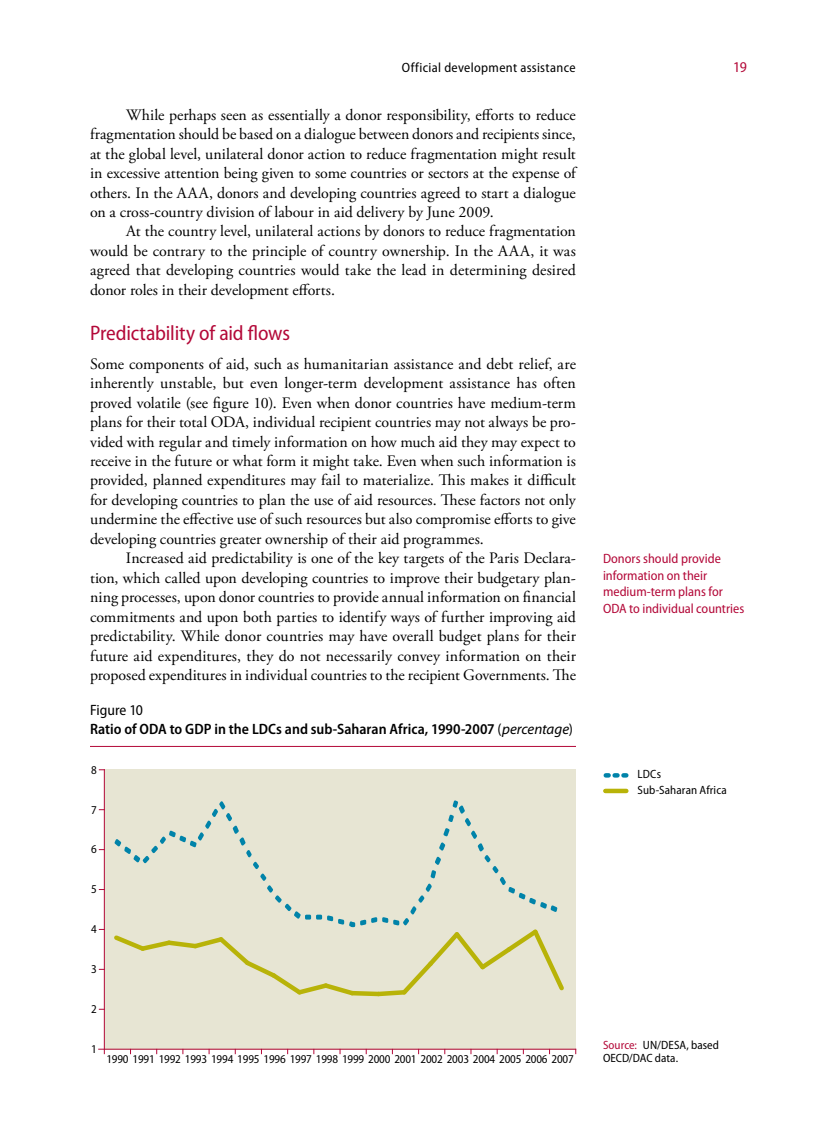
<style>
.page{position:relative;width:837px;height:1134px;background:#fff}
.page>*{position:absolute;margin:0;border:0;box-sizing:border-box;transform-origin:0 0}
.t1{font:semi-condensed 21px "Myriad Pro";letter-spacing:-.01em;color:#b30838}
.t2{font:15.9px/19.5px "Adobe Garamond Pro";color:#000;text-align:justify}
.t3{font:600 semi-condensed 15px/19.5px "Myriad Pro";color:#000}
.t4{font:semi-condensed 15px "Myriad Pro";color:#b30838}
.t5{font:semi-condensed 13.5px/16.5px "Myriad Pro";color:#b30838}
.t6{font:semi-condensed 13.5px "Myriad Pro";letter-spacing:.025em;color:#000}
.t7{font:semi-condensed 12px "Myriad Pro";letter-spacing:-.015em;color:#000}
.t8{font:semi-condensed 12px/15.6px "Myriad Pro";letter-spacing:.01em;color:#000}
.t9{font:semi-condensed 12px "Myriad Pro";letter-spacing:.005em;color:#000}
.s1{font-weight:400}
.s2{font-weight:400;font-style:italic;font-stretch:normal}
.s3{color:#b30838}
</style>
<div class="page">
<hr style="left:90px;top:746px;width:486px;height:1px;background:#b30838">
<div style="left:104px;top:769px;width:472px;height:281px;background:#e7e5d3"></div>
<svg style="left:605px;top:773px;width:21px;height:5px"></svg>
<hr style="left:605px;top:789px;width:21px;height:4px;background:#b8b308">
<hr style="left:104px;top:770px;width:1px;height:279px;background:#b30838">
<hr style="left:99px;top:1049px;width:477px;height:1px;background:#b30838">
<svg style="left:114px;top:800px;width:450px;height:197px"></svg>
<p class="t6" style="left:402px;top:60px;width:175px">Official development assistance</p>
<p class="t4" style="left:733px;top:59px;width:15px">19</p>
<p class="t2" style="left:90px;top:105px;width:487px;text-indent:36px">While perhaps seen as essentially a donor responsibility, efforts to reduce fragmentation should be based on a dialogue between donors and recipients since, at the global level, unilateral donor action to reduce fragmentation might result in excessive attention being given to some countries or sectors at the expense of others. In the AAA, donors and developing countries agreed to start a dialogue on a cross-country division of labour in aid delivery by June 2009.</p>
<p class="t2" style="left:90px;top:222px;width:487px;text-indent:36px">At the country level, unilateral actions by donors to reduce fragmentation would be contrary to the principle of country ownership. In the AAA, it was agreed that developing countries would take the lead in determining desired donor roles in their development efforts.</p>
<h1 class="t1" style="left:90px;top:322px;width:202px">Predictability of aid flows</h1>
<p class="t2" style="left:90px;top:354px;width:488px">Some components of aid, such as humanitarian assistance and debt relief, are inherently unstable, but even longer-term development assistance has often proved volatile (see figure 10). Even when donor countries have medium-term plans for their total ODA, individual recipient countries may not always be pro&shy;vided with regular and timely information on how much aid they may expect to receive in the future or what form it might take. Even when such information is provided, planned expenditures may fail to materialize. This makes it difficult for developing countries to plan the use of aid resources. These factors not only undermine the effective use of such resources but also compromise efforts to give developing countries greater ownership of their aid programmes.</p>
<p class="t2" style="left:90px;top:549px;width:488px;text-indent:36px">Increased aid predictability is one of the key targets of the Paris Declara&shy;tion, which called upon developing countries to improve their budgetary plan&shy;ning processes, upon donor countries to provide annual information on financial commitments and upon both parties to identify ways of further improving aid predictability. While donor countries may have overall budget plans for their future aid expenditures, they do not necessarily convey information on their proposed expenditures in individual countries to the recipient Governments. The</p>
<p class="t5" style="left:603px;top:551px;width:143px">Donors should provide information on their medium-term plans for<br>ODA to individual countries</p>
<p class="t3" style="left:90px;top:700px;width:484px"><span class="s1">Figure 10<br></span>Ratio of ODA to GDP in the LDCs and sub-Saharan Africa, 1990-2007 <span class="s1">(</span><span class="s2">percentage</span><span class="s1">)</span></p>
<p class="t7" style="left:91px;top:763px;width:7px">8</p>
<p class="t8" style="left:638px;top:766px;width:91px">LDCs<br>Sub-Saharan Africa</p>
<p class="t7" style="left:91px;top:803px;width:7px">7</p>
<p class="t7" style="left:91px;top:843px;width:7px">6</p>
<p class="t7" style="left:91px;top:883px;width:7px">5</p>
<p class="t7" style="left:91px;top:923px;width:7px">4</p>
<p class="t7" style="left:91px;top:962px;width:7px">3</p>
<p class="t7" style="left:91px;top:1002px;width:7px">2</p>
<p class="t7" style="left:91px;top:1042px;width:7px">1</p>
<p class="t9" style="left:603px;top:1038px;width:118px"><span class="s3">Source:</span> UN/DESA, based</p>
<p class="t7" style="left:106px;top:1052px;width:469px">1990 1991 1992 1993 1994 1995 1996 1997 1998 1999 2000 2001 2002 2003 2004 2005 2006 2007</p>
<p class="t7" style="left:603px;top:1051px;width:77px">OECD/DAC data.</p>
</div>
